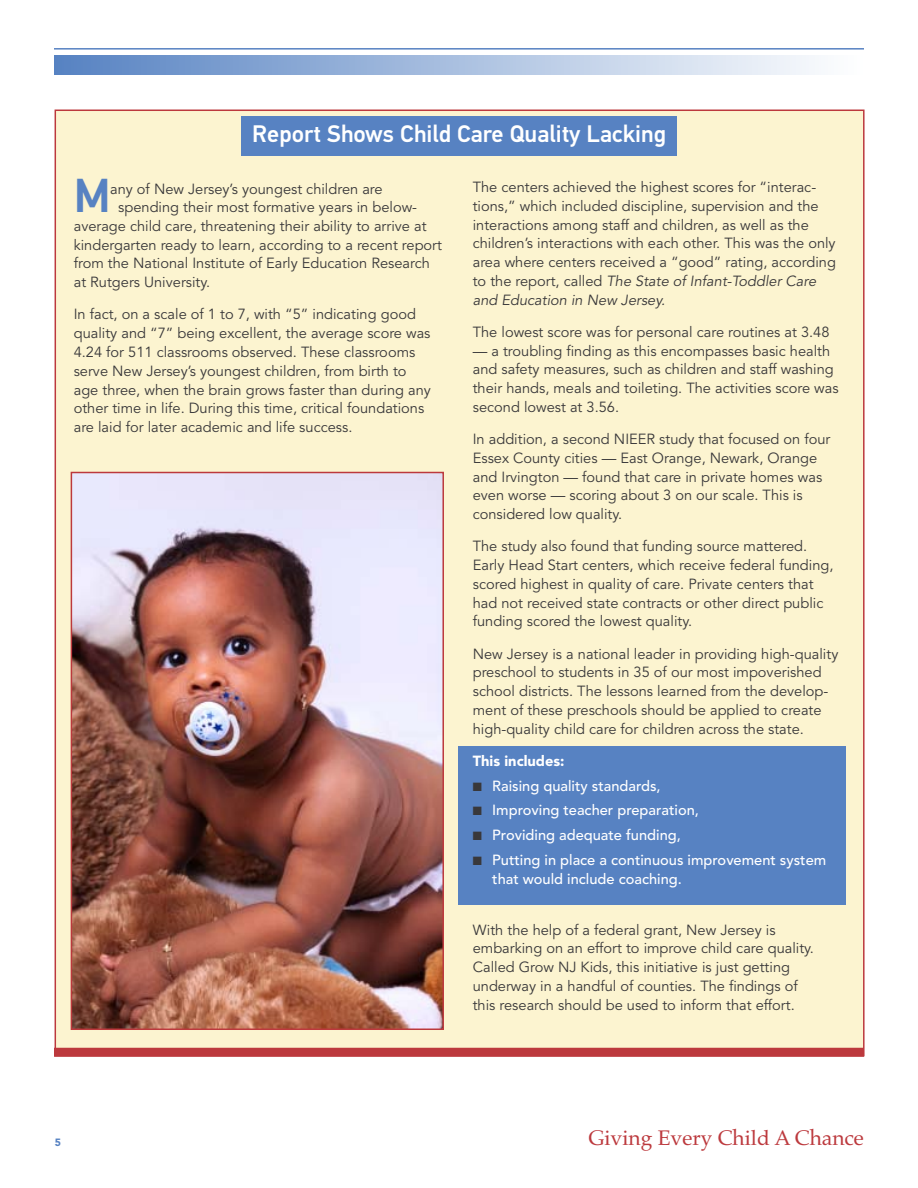
<style>
.page{position:relative;width:918px;height:1188px;background:#fff}
.page>*{position:absolute;margin:0;border:0;box-sizing:border-box;transform-origin:0 0}
.t1{font:500 47.7px "PF Din Text Pro";color:#5782c2}
.t2{font:500 24px "PF Din Text Pro";color:#fff}
.t3{font:21px "Palatino";color:#bc393d}
.t4{font:14.7px/18.8px "Avenir";color:#39383a}
.t5{font:500 14.7px/18.8px "Avenir";color:#fff}
.t6{font:900 14.7px "Avenir";color:#fff}
.t7{font:900 10.5px "Avenir";color:#5782c2}
.s1{font-style:italic}
.s2{color:#39383a}
</style>
<div class="page">
<div style="left:56px;top:111px;width:807px;height:944px;background:#fcf4d0"></div>
<div style="left:242px;top:116px;width:435px;height:40px;background:#5782c2"></div>
<img style="left:54px;top:56px;width:761px;height:18px">
<hr style="left:54px;top:48px;width:810px;height:2px;background:#5782c2">
<div style="left:459px;top:747px;width:387px;height:158px;background:#5782c2"></div>
<img style="left:74px;top:475px;width:367px;height:552px">
<div style="left:71px;top:472px;width:373px;height:558px;border:2px solid #bc393d"></div>
<div style="left:54px;top:1048px;width:810px;height:9px;background:#bc393d"></div>
<h2 class="t2" style="left:252px;top:125px;width:416px">Report Shows Child Care Quality Lacking</h2>
<h1 class="t1" style="left:74px;top:179px;width:38px">M</h1>
<p class="t4" style="left:110px;top:179px;width:274px">any of New Jersey’s youngest children are</p>
<p class="t4" style="left:118px;top:198px;width:300px">spending their most formative years in below-</p>
<p class="t4" style="left:74px;top:217px;width:354px">average child care, threatening their ability to arrive at</p>
<p class="t4" style="left:74px;top:236px;width:370px">kindergarten ready to learn, according to a recent report</p>
<p class="t4" style="left:74px;top:254px;width:358px">from the National Institute of Early Education Research</p>
<p class="t4" style="left:74px;top:273px;width:138px">at Rutgers University.</p>
<p class="t4" style="left:74px;top:305px;width:359px">In fact, on a scale of 1 to 7, with “5” indicating good quality and “7” being excellent, the average score was 4.24 for 511 classrooms observed. These classrooms serve New Jersey’s youngest children, from birth to age three, when the brain grows faster than during any other time in life. During this time, critical foundations are laid for later academic and life success.</p>
<p class="t4" style="left:473px;top:178px;width:365px">The centers achieved the highest scores for “interac&shy;tions,” which included discipline, supervision and the interactions among staff and children, as well as the children’s interactions with each other. This was the only area where centers received a “good” rating, according to the report, called <span class="s1">The State of Infant-Toddler Care and Education in New Jersey.</span></p>
<p class="t4" style="left:473px;top:323px;width:358px">The lowest score was for personal care routines at 3.48</p>
<p class="t4" style="left:473px;top:341px;width:367px">— a troubling finding as this encompasses basic health and safety measures, such as children and staff washing their hands, meals and toileting. The activities score was second lowest at 3.56.</p>
<p class="t4" style="left:473px;top:430px;width:359px">In addition, a second NIEER study that focused on four Essex County cities — East Orange, Newark, Orange and Irvington — found that care in private homes was even worse — scoring about 3 on our scale. This is considered low quality.</p>
<p class="t4" style="left:473px;top:537px;width:362px">The study also found that funding source mattered.<br>Early Head Start centers, which receive federal funding, scored highest in quality of care. Private centers that had not received state contracts or other direct public funding scored the lowest quality.</p>
<p class="t4" style="left:473px;top:644px;width:367px">New Jersey is a national leader in providing high-quality preschool to students in 35 of our most impoverished school districts. The lessons learned from the develop&shy;ment of these preschools should be applied to create high-quality child care for children across the state.</p>
<p class="t6" style="left:473px;top:748px;width:93px">This includes:</p>
<p class="t5" style="left:473px;top:775px;width:189px"><span class="s2">■</span> Raising quality standards,</p>
<p class="t5" style="left:473px;top:800px;width:228px"><span class="s2">■</span> Improving teacher preparation,</p>
<p class="t5" style="left:473px;top:825px;width:210px"><span class="s2">■</span> Providing adequate funding,</p>
<p class="t5" style="left:492px;top:850px;width:336px;text-indent:-19px"><span class="s2">■</span> Putting in place a continuous improvement system that would include coaching.</p>
<p class="t4" style="left:473px;top:920px;width:343px">With the help of a federal grant, New Jersey is embarking on an effort to improve child care quality.<br>Called Grow NJ Kids, this initiative is just getting underway in a handful of counties. The findings of this research should be used to inform that effort.</p>
<p class="t7" style="left:55px;top:1133px;width:8px">5</p>
<h3 class="t3" style="left:588px;top:1126px;width:277px">Giving Every Child A Chance</h3>
</div>
